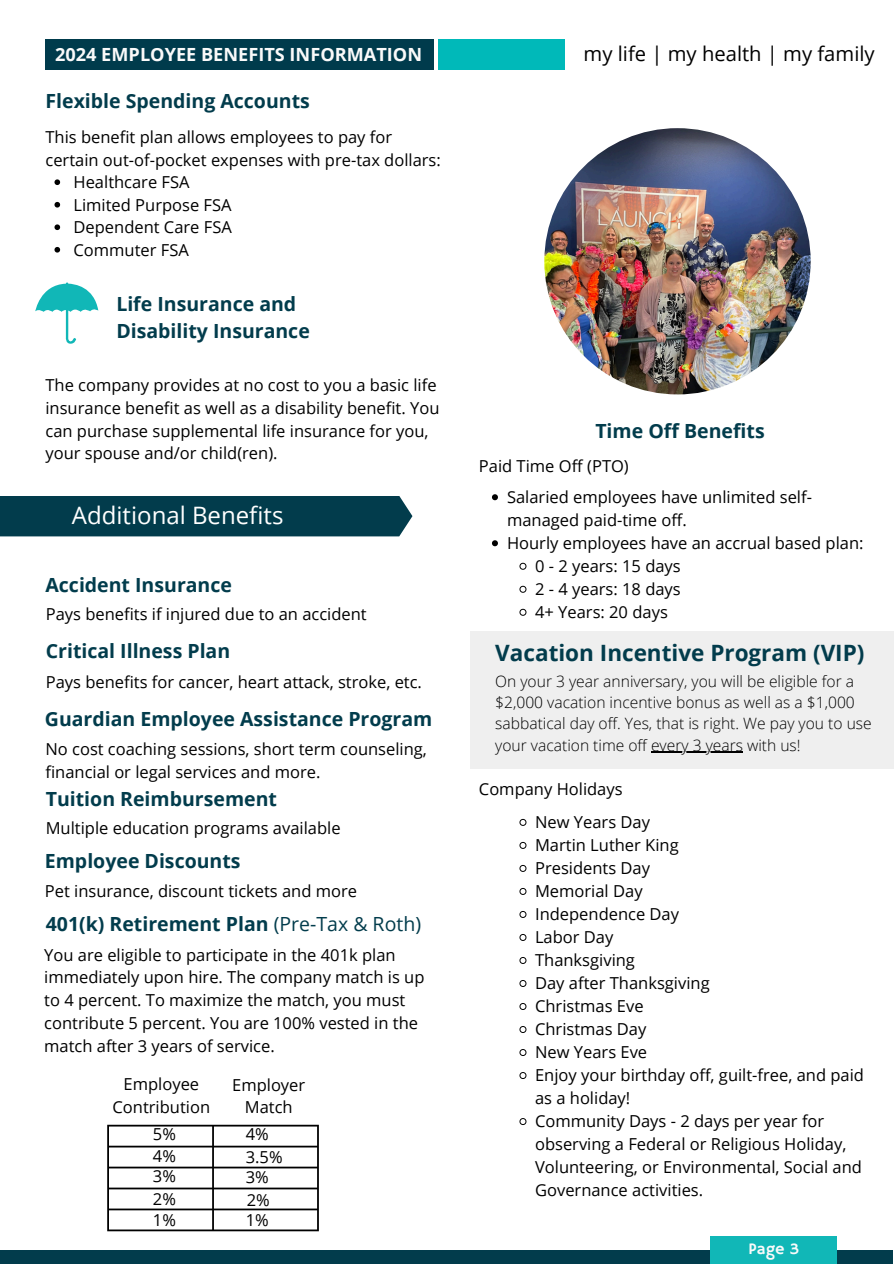
<style>
.page{position:relative;width:894px;height:1264px;background:#fff}
.page>*{position:absolute;margin:0;border:0;box-sizing:border-box;transform-origin:0 0}
.t1{font:24px "Open Sans";color:#fff}
.t2{font:700 22.5px "Open Sans";color:#023c4c}
.t3{font:20.25px "Open Sans";color:#000}
.t4{font:700 19.5px/27px "Open Sans";color:#023c4c}
.t5{font:700 18.15px "Open Sans";color:#fafafa}
.t6{font:16.5px/22.8px "Open Sans";color:#000}
.t7{font:16.05px "Hammersmith One";color:#fafafa}
.t8{font:300 15.6px/21.3px "Open Sans";color:#000}
.s1{font-weight:400}
</style>
<div class="page">
<div style="left:45px;top:39px;width:388px;height:31px;background:#003b4c"></div>
<div style="left:438px;top:39px;width:126px;height:31px;background:#00b9b9"></div>
<div style="left:0;top:1250px;width:892px;height:13px;background:#023c4c"></div>
<div style="left:710px;top:1235px;width:126px;height:28px;background:#11b7b7"></div>
<img style="left:544px;top:128px;width:266px;height:266px;border-radius:50%">
<svg style="left:492px;top:494px;width:6px;height:6px"></svg>
<svg style="left:492px;top:540px;width:6px;height:6px"></svg>
<svg style="left:519px;top:562px;width:7px;height:8px"></svg>
<svg style="left:519px;top:585px;width:7px;height:8px"></svg>
<svg style="left:519px;top:608px;width:7px;height:8px"></svg>
<svg style="left:519px;top:818px;width:7px;height:8px"></svg>
<svg style="left:519px;top:841px;width:7px;height:8px"></svg>
<svg style="left:519px;top:865px;width:7px;height:7px"></svg>
<svg style="left:519px;top:888px;width:7px;height:7px"></svg>
<svg style="left:519px;top:911px;width:7px;height:7px"></svg>
<svg style="left:519px;top:934px;width:7px;height:7px"></svg>
<svg style="left:519px;top:957px;width:7px;height:7px"></svg>
<svg style="left:519px;top:980px;width:7px;height:7px"></svg>
<svg style="left:519px;top:1003px;width:7px;height:7px"></svg>
<svg style="left:519px;top:1026px;width:7px;height:7px"></svg>
<svg style="left:519px;top:1049px;width:7px;height:7px"></svg>
<svg style="left:519px;top:1072px;width:7px;height:7px"></svg>
<svg style="left:519px;top:1118px;width:7px;height:7px"></svg>
<svg style="left:35px;top:282px;width:63px;height:62px"></svg>
<div style="left:0;top:496px;width:412px;height:40px;background:#023c4c"></div>
<div style="left:470px;top:631px;width:423px;height:138px;background:#efefef"></div>
<svg style="left:107px;top:1124px;width:212px;height:107px"></svg>
<svg style="left:54px;top:179px;width:6px;height:6px"></svg>
<svg style="left:54px;top:202px;width:6px;height:5px"></svg>
<svg style="left:54px;top:224px;width:6px;height:6px"></svg>
<svg style="left:54px;top:247px;width:6px;height:5px"></svg>
<hr style="left:651px;top:751px;width:91px;height:2px;background:#000">
<h6 class="t5" style="left:55px;top:41px;width:368px">2024 EMPLOYEE BENEFITS INFORMATION</h6>
<h6 class="t3" style="left:583px;top:39px;width:292px">my life | my health | my family</h6>
<h6 class="t4" style="left:45px;top:87px;width:266px">Flexible Spending Accounts</h6>
<h4 class="t6" style="left:45px;top:126px;width:397px">This benefit plan allows employees to pay for certain out-of-pocket expenses with pre-tax dollars:</h4>
<h6 class="t6" style="left:73px;top:171px;width:117px">Healthcare FSA</h6>
<h6 class="t6" style="left:73px;top:193px;width:159px">Limited Purpose FSA</h6>
<h6 class="t6" style="left:73px;top:216px;width:160px">Dependent Care FSA</h6>
<p class="t6" style="left:73px;top:238px;width:117px">Commuter FSA</p>
<h6 class="t4" style="left:116px;top:290px;width:195px">Life Insurance and<br>Disability Insurance</h6>
<h6 class="t6" style="left:45px;top:373px;width:395px">The company provides at no cost to you a basic life insurance benefit as well as a disability benefit. You can purchase supplemental life insurance for you, your spouse and/or child(ren).</h6>
<h6 class="t1" style="left:72px;top:498px;width:213px">Additional Benefits</h6>
<h6 class="t4" style="left:45px;top:571px;width:188px">Accident Insurance</h6>
<p class="t6" style="left:46px;top:601px;width:322px">Pays benefits if injured due to an accident</p>
<h6 class="t4" style="left:46px;top:636px;width:186px">Critical Illness Plan</h6>
<p class="t6" style="left:46px;top:670px;width:377px">Pays benefits for cancer, heart attack, stroke, etc.</p>
<h6 class="t4" style="left:45px;top:705px;width:389px">Guardian Employee Assistance Program</h6>
<p class="t6" style="left:45px;top:737px;width:383px">No cost coaching sessions, short term counseling, financial or legal services and more.</p>
<p class="t4" style="left:46px;top:785px;width:233px">Tuition Reimbursement</p>
<h6 class="t6" style="left:46px;top:816px;width:296px">Multiple education programs available</h6>
<h6 class="t4" style="left:45px;top:846px;width:197px">Employee Discounts</h6>
<p class="t6" style="left:45px;top:879px;width:313px">Pet insurance, discount tickets and more</p>
<p class="t4" style="left:46px;top:909px;width:377px">401(k) Retirement Plan <span class="s1">(Pre-Tax &amp; Roth)</span></p>
<p class="t6" style="left:44px;top:942px;width:381px">You are eligible to participate in the 401k plan immediately upon hire. The company match is up to 4 percent. To maximize the match, you must contribute 5 percent. You are 100% vested in the match after 3 years of service.</p>
<p class="t6" style="left:112px;top:1072px;width:99px;text-align:center">Employee<br>Contribution</p>
<p class="t6" style="left:232px;top:1073px;width:75px;text-align:center">Employer<br>Match</p>
<p class="t6" style="left:246px;top:1121px;width:25px">4%</p>
<p class="t6" style="left:246px;top:1144px;width:38px">3.5%</p>
<p class="t6" style="left:246px;top:1165px;width:25px">3%</p>
<h1 class="t6" style="left:247px;top:1188px;width:25px">2%</h1>
<p class="t6" style="left:246px;top:1208px;width:25px">1%</p>
<p class="t6" style="left:153px;top:1121px;width:25px">5%</p>
<p class="t6" style="left:153px;top:1144px;width:25px">4%</p>
<p class="t6" style="left:153px;top:1164px;width:25px">3%</p>
<p class="t6" style="left:153px;top:1186px;width:25px">2%</p>
<p class="t6" style="left:153px;top:1208px;width:25px">1%</p>
<p class="t4" style="left:595px;top:417px;width:171px">Time Off Benefits</p>
<h4 class="t6" style="left:479px;top:454px;width:151px">Paid Time Off (PTO)</h4>
<h3 class="t6" style="left:507px;top:485px;width:306px">Salaried employees have unlimited self&shy;managed paid-time off.</h3>
<h6 class="t6" style="left:507px;top:531px;width:358px">Hourly employees have an accrual based plan:</h6>
<p class="t6" style="left:535px;top:554px;width:147px">0 - 2 years: 15 days</p>
<p class="t6" style="left:535px;top:577px;width:147px">2 - 4 years: 18 days</p>
<p class="t6" style="left:535px;top:600px;width:134px">4+ Years: 20 days</p>
<h3 class="t2" style="left:495px;top:637px;width:370px">Vacation Incentive Program (VIP)</h3>
<h6 class="t8" style="left:495px;top:669px;width:378px">On your 3 year anniversary, you will be eligible for a $2,000 vacation incentive bonus as well as a $1,000 sabbatical day off. Yes, that is right. We pay you to use your vacation time off every 3 years with us!</h6>
<p class="t6" style="left:479px;top:777px;width:145px">Company Holidays</p>
<p class="t6" style="left:535px;top:810px;width:116px">New Years Day</p>
<h3 class="t6" style="left:535px;top:833px;width:145px">Martin Luther King</h3>
<h6 class="t6" style="left:535px;top:856px;width:116px">Presidents Day</h6>
<h2 class="t6" style="left:535px;top:879px;width:109px">Memorial Day</h2>
<h3 class="t6" style="left:535px;top:902px;width:145px">Independence Day</h3>
<h6 class="t6" style="left:535px;top:925px;width:80px">Labor Day</h6>
<h3 class="t6" style="left:535px;top:948px;width:101px">Thanksgiving</h3>
<h6 class="t6" style="left:535px;top:971px;width:176px">Day after Thanksgiving</h6>
<h3 class="t6" style="left:535px;top:994px;width:110px">Christmas Eve</h3>
<h6 class="t6" style="left:535px;top:1017px;width:113px">Christmas Day</h6>
<h3 class="t6" style="left:535px;top:1040px;width:114px">New Years Eve</h3>
<h6 class="t6" style="left:535px;top:1063px;width:330px">Enjoy your birthday off, guilt-free, and paid as a holiday!</h6>
<h3 class="t6" style="left:535px;top:1109px;width:328px">Community Days - 2 days per year for observing a Federal or Religious Holiday, Volunteering, or Environmental, Social and Governance activities.</h3>
<h6 class="t7" style="left:748px;top:1239px;width:52px">Page 3</h6>
</div>
